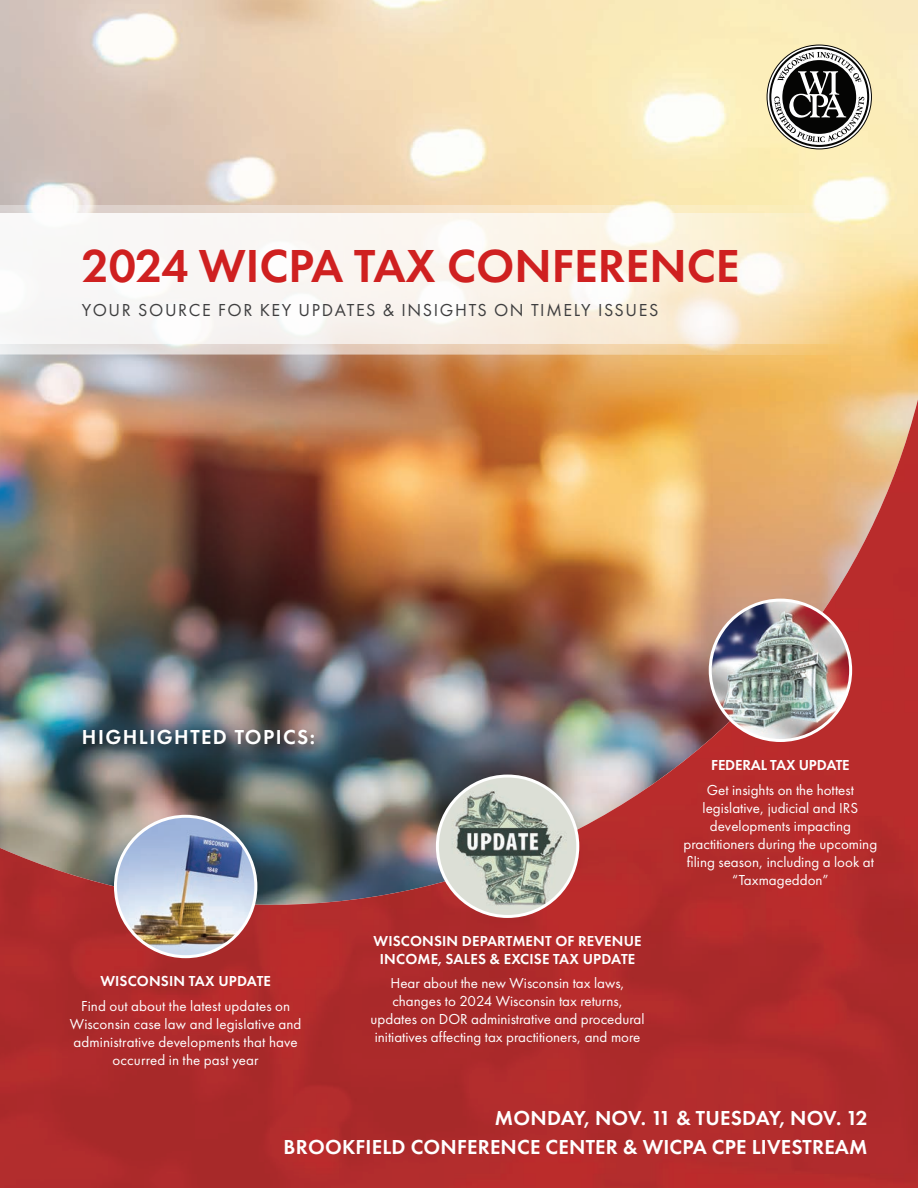
<style>
.page{position:relative;width:918px;height:1188px;background:#fff}
.page>*{position:absolute;margin:0;border:0;box-sizing:border-box;transform-origin:0 0}
.t1{font:600 48px "Futura PT";color:#cf2020}
.t2{font:600 21px/28.5px "Futura PT";letter-spacing:.01em;color:#fff;text-align:right}
.t3{font:600 21px "Futura PT";letter-spacing:.07em;color:#fff}
.t4{font:18px "Futura PT";letter-spacing:.09em;color:#3e3e3f}
.t5{font:15px/18px "Futura PT";color:#fff;text-align:center}
.t6{font:600 15px/18px "Futura PT";letter-spacing:.01em;color:#fff;text-align:center}
.t7{font:600 15px "Futura PT";letter-spacing:-.01em;color:#fff}
</style>
<div class="page">
<img style="left:0;top:0;width:918px;height:244px">
<svg style="left:0;top:244px;width:918px;height:155px;background:#d6a974"></svg>
<img style="left:0;top:399px;width:918px;height:789px">
<svg style="left:0;top:205px;width:846px;height:149px;background:#f0dcbe"></svg>
<svg style="left:0;top:213px;width:820px;height:131px;fill:#faf5f1"></svg>
<svg style="left:767px;top:45px;width:104px;height:104px"></svg>
<div style="left:769px;top:47px;width:100px;height:100px;border:2px solid #050504;border-radius:50%"></div>
<svg style="left:774px;top:52px;width:90px;height:90px"></svg>
<div style="left:80px;top:727px;width:245px;height:30px;background:#231f20;opacity:.75"></div>
<img style="left:437px;top:776px;width:141px;height:140px;border-radius:70px">
<div style="left:436px;top:775px;width:143px;height:143px;border:3px solid #fff;border-radius:50%"></div>
<img style="left:115px;top:816px;width:141px;height:141px;border-radius:70px">
<div style="left:114px;top:815px;width:143px;height:143px;border:3px solid #fff;border-radius:50%"></div>
<img style="left:710px;top:600px;width:141px;height:141px;border-radius:70px">
<div style="left:709px;top:599px;width:143px;height:143px;border:3px solid #fff;border-radius:50%"></div>
<h1 class="t1" style="left:82px;top:236px;width:659px">2024 WICPA TAX CONFERENCE</h1>
<p class="t4" style="left:82px;top:299px;width:578px">YOUR SOURCE FOR KEY UPDATES &amp; INSIGHTS ON TIMELY ISSUES</p>
<h2 class="t3" style="left:82px;top:723px;width:235px">HIGHLIGHTED TOPICS:</h2>
<p class="t6" style="left:100px;top:972px;width:172px">WISCONSIN TAX UPDATE</p>
<p class="t5" style="left:70px;top:997px;width:233px">Find out about the latest updates on Wisconsin case law and legislative and administrative developments that have occurred in the past year</p>
<p class="t6" style="left:374px;top:931px;width:270px">WISCONSIN DEPARTMENT OF REVENUE<br>INCOME, SALES &amp; EXCISE TAX UPDATE</p>
<p class="t5" style="left:371px;top:974px;width:275px">Hear about the new Wisconsin tax laws, changes to 2024 Wisconsin tax returns, updates on DOR administrative and procedural initiatives affecting tax practitioners, and more</p>
<p class="t7" style="left:711px;top:756px;width:140px">FEDERAL TAX UPDATE</p>
<p class="t5" style="left:684px;top:781px;width:195px">Get insights on the hottest legislative, judicial and IRS developments impacting practitioners during the upcoming filing season, including a look at “Taxmageddon”</p>
<h2 class="t2" style="left:284px;top:1104px;width:586px">MONDAY, NOV. 11 &amp; TUESDAY, NOV. 12<br>BROOKFIELD CONFERENCE CENTER &amp; WICPA CPE LIVESTREAM</h2>
</div>
